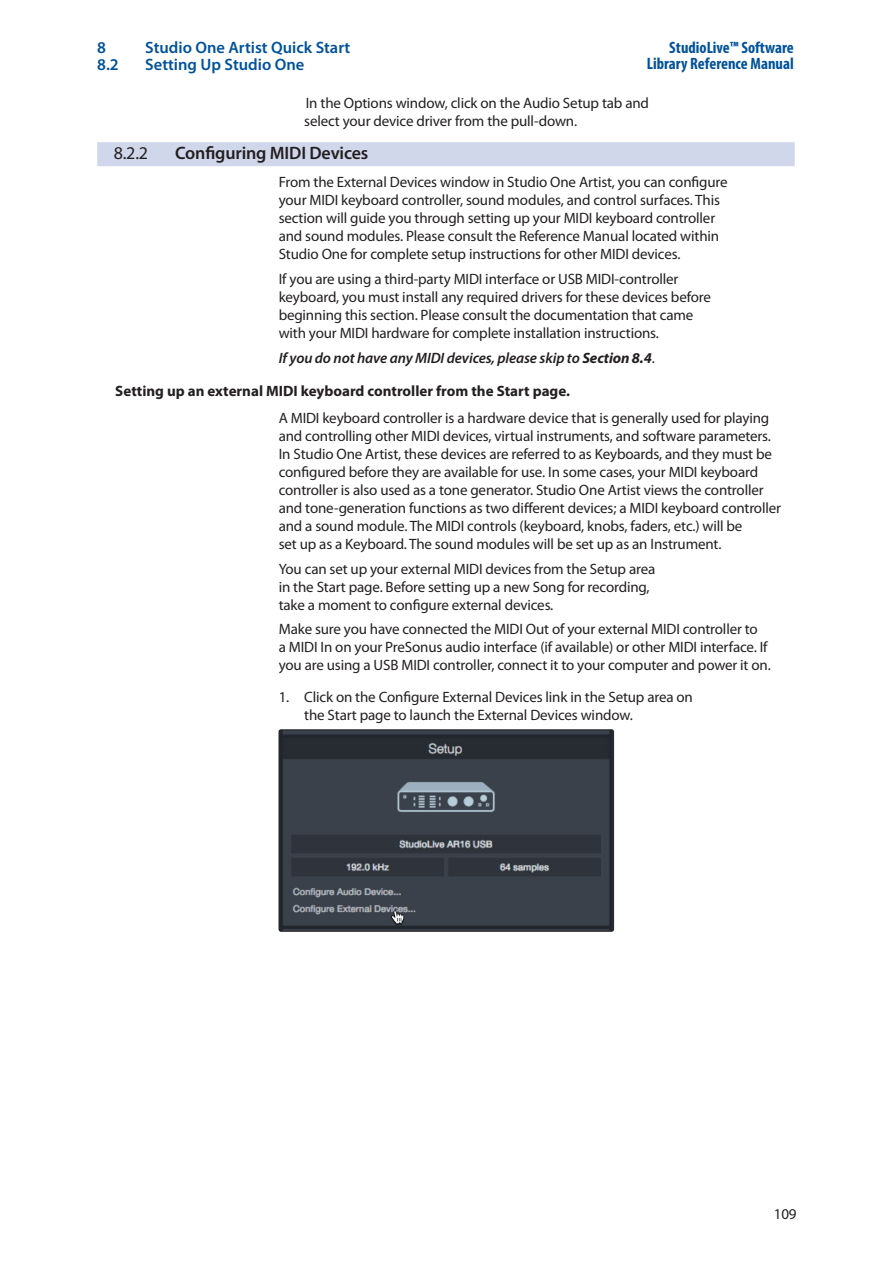
<style>
.page{position:relative;width:893px;height:1263px;background:#fff}
.page>*{position:absolute;margin:0;border:0;box-sizing:border-box;transform-origin:0 0}
._0_N_M_Subsection_He{font:600 18px "Myriad Pro";letter-spacing:-.01em;color:#231f20}
._0_N_M_Subsection_He-2{font:18px "Myriad Pro";color:#231f20}
.t1{font:600 16.5px "Myriad Pro";color:#01529b}
.t2{font:700 condensed 16.5px/16.5px "Myriad Pro";color:#01529b;text-align:right}
.Body_L1{font:15px/18px "Myriad Pro";letter-spacing:-.01em;color:#231f20}
.Body_L2{font:15px/18px "Myriad Pro";letter-spacing:-.01em;color:#231f20}
.Paragraph_Head{font:700 15px "Myriad Pro";color:#231f20}
.Body_L1-2{font:italic 600 15px "Myriad Pro";letter-spacing:-.01em;color:#231f20}
.s1{font-weight:700}
.s2{font-weight:400;font-style:normal}
</style>
<div class="page">
<div style="left:97px;top:142px;width:698px;height:24px;background:#d1d7eb"></div>
<img style="left:279px;top:731px;width:335px;height:200px">
<div style="left:279px;top:729px;width:335px;height:202px;border:1px solid #231f20;border-radius:2px"></div>
<p class="t2" style="left:647px;top:39px;width:148px">StudioLive™ Software<br>Library Reference Manual</p>
<p class="Body_L2" style="left:304px;top:95px;width:346px">In the Options window, click on the Audio Setup tab and select your device driver from the pull-down.</p>
<p class="t1" style="left:97px;top:39px;width:10px">8</p>
<p class="t1" style="left:145px;top:39px;width:207px">Studio One Artist Quick Start</p>
<p class="t1" style="left:97px;top:55px;width:23px">8.2</p>
<p class="t1" style="left:145px;top:55px;width:161px">Setting Up Studio One</p>
<p class="_0_N_M_Subsection_He-2" style="left:114px;top:144px;width:36px">8.2.2</p>
<p class="_0_N_M_Subsection_He" style="left:175px;top:143px;width:195px">Configuring MIDI Devices</p>
<p class="Body_L1" style="left:279px;top:173px;width:450px">From the External Devices window in Studio One Artist, you can configure your MIDI keyboard controller, sound modules, and control surfaces. This section will guide you through setting up your MIDI keyboard controller and sound modules. Please consult the Reference Manual located within Studio One for complete setup instructions for other MIDI devices.</p>
<p class="Body_L1" style="left:279px;top:270px;width:434px">If you are using a third-party MIDI interface or USB MIDI-controller keyboard, you must install any required drivers for these devices before beginning this section. Please consult the documentation that came with your MIDI hardware for complete installation instructions.</p>
<p class="Body_L1-2" style="left:279px;top:349px;width:378px">If you do not have any MIDI devices, please skip to <span class="s1">Section 8.4</span><span class="s2">.</span></p>
<p class="Paragraph_Head" style="left:115px;top:382px;width:456px">Setting up an external MIDI keyboard controller from the Start page.</p>
<p class="Body_L1" style="left:279px;top:409px;width:504px">A MIDI keyboard controller is a hardware device that is generally used for playing and controlling other MIDI devices, virtual instruments, and software parameters.<br>In Studio One Artist, these devices are referred to as Keyboards, and they must be configured before they are available for use. In some cases, your MIDI keyboard controller is also used as a tone generator. Studio One Artist views the controller and tone-generation functions as two different devices; a MIDI keyboard controller and a sound module. The MIDI controls (keyboard, knobs, faders, etc.) will be<br>set up as a Keyboard. The sound modules will be set up as an Instrument.</p>
<p class="Body_L1" style="left:279px;top:560px;width:378px">You can set up your external MIDI devices from the Setup area in the Start page. Before setting up a new Song for recording, take a moment to configure external devices.</p>
<p class="Body_L1" style="left:279px;top:620px;width:494px">Make sure you have connected the MIDI Out of your external MIDI controller to<br>a MIDI In on your PreSonus audio interface (if available) or other MIDI interface. If you are using a USB MIDI controller, connect it to your computer and power it on.</p>
<p class="Body_L1" style="left:304px;top:688px;width:390px;text-indent:-26px">1. Click on the Configure External Devices link in the Setup area on the Start page to launch the External Devices window.</p>
<p class="Body_L1" style="left:774px;top:1205px;width:24px">109</p>
</div>
